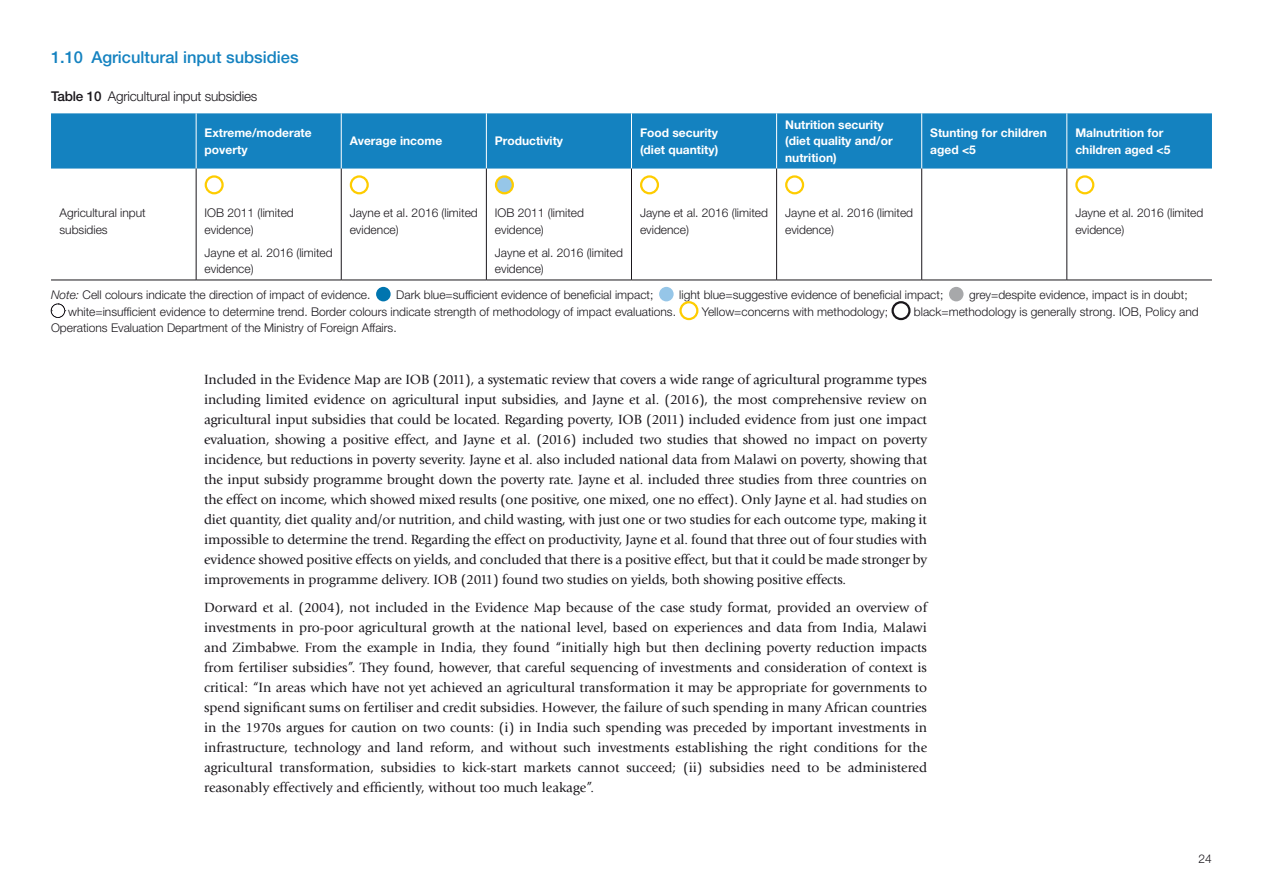
<style>
.page{position:relative;width:1263px;height:893px;background:#fff}
.page>*{position:absolute;margin:0;border:0;box-sizing:border-box;transform-origin:0 0}
.t1{font:500 16.5px "Helvetica Neue LT Std";color:#1482c0}
.t2{font:13.95px/20px "Giovanni Std";letter-spacing:-.01em;color:#1a171c;text-align:justify}
.t3{font:300 13.5px "Helvetica Neue LT Std";letter-spacing:-.015em;color:#1a171c}
.t4{font:300 12px/16.5px "Helvetica Neue LT Std";color:#1a171c}
.t5{font:700 12px/16.5px "Helvetica Neue LT Std";color:#fff}
.s1{font-weight:500}
.s2{font-style:italic}
</style>
<div class="page">
<div style="left:51px;top:113px;width:1161px;height:56px;background:#1482c0"></div>
<hr style="left:196px;top:113px;width:1px;height:56px;background:#fff">
<hr style="left:341px;top:113px;width:1px;height:56px;background:#fff">
<hr style="left:486px;top:113px;width:1px;height:56px;background:#fff">
<hr style="left:631px;top:113px;width:1px;height:56px;background:#fff">
<hr style="left:776px;top:113px;width:1px;height:56px;background:#fff">
<hr style="left:921px;top:113px;width:1px;height:56px;background:#fff">
<hr style="left:1066px;top:113px;width:1px;height:56px;background:#fff">
<hr style="left:196px;top:169px;width:1px;height:111px;background:#1a171c">
<hr style="left:341px;top:169px;width:1px;height:111px;background:#1a171c">
<hr style="left:486px;top:169px;width:1px;height:111px;background:#1a171c">
<hr style="left:631px;top:169px;width:1px;height:111px;background:#1a171c">
<hr style="left:776px;top:169px;width:1px;height:111px;background:#1a171c">
<hr style="left:921px;top:169px;width:1px;height:111px;background:#1a171c">
<hr style="left:1066px;top:169px;width:1px;height:111px;background:#1a171c">
<hr style="left:51px;top:280px;width:145px;height:1px;background:#1a171c">
<hr style="left:196px;top:280px;width:145px;height:1px;background:#1a171c">
<hr style="left:341px;top:280px;width:145px;height:1px;background:#1a171c">
<hr style="left:486px;top:280px;width:145px;height:1px;background:#1a171c">
<hr style="left:631px;top:280px;width:146px;height:1px;background:#1a171c">
<hr style="left:777px;top:280px;width:145px;height:1px;background:#1a171c">
<hr style="left:922px;top:280px;width:145px;height:1px;background:#1a171c">
<hr style="left:1067px;top:280px;width:145px;height:1px;background:#1a171c">
<div style="left:60px;top:175px;width:19px;height:19px;border:2px solid #fff;border-radius:50%"></div>
<svg style="left:206px;top:176px;width:17px;height:17px"></svg>
<div style="left:205px;top:175px;width:19px;height:19px;border:2px solid #fecc00;border-radius:50%"></div>
<svg style="left:351px;top:176px;width:17px;height:17px"></svg>
<div style="left:350px;top:175px;width:19px;height:19px;border:2px solid #fecc00;border-radius:50%"></div>
<svg style="left:496px;top:176px;width:17px;height:17px"></svg>
<div style="left:495px;top:175px;width:19px;height:19px;border:2px solid #fecc00;border-radius:50%"></div>
<svg style="left:641px;top:176px;width:17px;height:17px"></svg>
<div style="left:640px;top:175px;width:19px;height:19px;border:2px solid #fecc00;border-radius:50%"></div>
<svg style="left:786px;top:176px;width:17px;height:17px"></svg>
<div style="left:785px;top:175px;width:19px;height:19px;border:2px solid #fecc00;border-radius:50%"></div>
<svg style="left:1076px;top:176px;width:17px;height:17px"></svg>
<div style="left:1075px;top:175px;width:19px;height:19px;border:2px solid #fecc00;border-radius:50%"></div>
<svg style="left:375px;top:286px;width:17px;height:17px"></svg>
<div style="left:374px;top:285px;width:19px;height:19px;border:2px solid #fff;border-radius:50%"></div>
<div style="left:658px;top:286px;width:17px;height:17px;background:#96c6e8;border-radius:50%"></div>
<div style="left:657px;top:285px;width:19px;height:19px;border:2px solid #fff;border-radius:50%"></div>
<div style="left:948px;top:286px;width:17px;height:17px;background:#a7a8aa;border-radius:50%"></div>
<div style="left:947px;top:285px;width:19px;height:19px;border:2px solid #fff;border-radius:50%"></div>
<svg style="left:51px;top:304px;width:15px;height:14px"></svg>
<div style="left:679px;top:301px;width:19px;height:19px;border:2px solid #fecc00;border-radius:50%"></div>
<div style="left:891px;top:301px;width:19px;height:19px;border:2px solid #1a171c;border-radius:50%"></div>
<p class="t1" style="left:51px;top:47px;width:249px">1.10 Agricultural input subsidies</p>
<p class="t3" style="left:51px;top:88px;width:208px"><span class="s1">Table 10</span> Agricultural input subsidies</p>
<p class="t5" style="left:205px;top:124px;width:109px">Extreme/moderate poverty</p>
<p class="t5" style="left:350px;top:132px;width:94px">Average income</p>
<p class="t5" style="left:495px;top:132px;width:70px">Productivity</p>
<p class="t5" style="left:640px;top:124px;width:80px">Food security (diet quantity)</p>
<p class="t5" style="left:785px;top:116px;width:109px">Nutrition security (diet quality and/or nutrition)</p>
<p class="t5" style="left:930px;top:124px;width:118px">Stunting for children aged &lt;5</p>
<p class="t5" style="left:1075px;top:124px;width:96px">Malnutrition for children aged &lt;5</p>
<p class="t4" style="left:60px;top:205px;width:88px">Agricultural input subsidies</p>
<p class="t4" style="left:205px;top:205px;width:91px">IOB 2011 (limited evidence)</p>
<p class="t4" style="left:205px;top:244px;width:130px">Jayne et al. 2016 (limited evidence)</p>
<p class="t4" style="left:350px;top:205px;width:130px">Jayne et al. 2016 (limited evidence)</p>
<p class="t4" style="left:495px;top:205px;width:91px">IOB 2011 (limited evidence)</p>
<p class="t4" style="left:495px;top:244px;width:130px">Jayne et al. 2016 (limited evidence)</p>
<p class="t4" style="left:640px;top:205px;width:130px">Jayne et al. 2016 (limited evidence)</p>
<p class="t4" style="left:785px;top:205px;width:130px">Jayne et al. 2016 (limited evidence)</p>
<p class="t4" style="left:1075px;top:205px;width:130px">Jayne et al. 2016 (limited evidence)</p>
<p class="t4" style="left:51px;top:286px;width:321px"><span class="s2">Note:</span> Cell colours indicate the direction of impact of evidence.</p>
<p class="t4" style="left:396px;top:286px;width:259px">Dark blue=sufficient evidence of beneficial impact;</p>
<p class="t4" style="left:679px;top:286px;width:266px">light blue=suggestive evidence of beneficial impact;</p>
<p class="t4" style="left:969px;top:286px;width:220px">grey=despite evidence, impact is in doubt;</p>
<p class="t4" style="left:68px;top:303px;width:609px">white=insufficient evidence to determine trend. Border colours indicate strength of methodology of impact evaluations.</p>
<p class="t4" style="left:702px;top:303px;width:188px">Yellow=concerns with methodology;</p>
<p class="t4" style="left:914px;top:303px;width:286px">black=methodology is generally strong. IOB, Policy and</p>
<p class="t4" style="left:51px;top:319px;width:347px">Operations Evaluation Department of the Ministry of Foreign Affairs.</p>
<p class="t2" style="left:204px;top:370px;width:724px">Included in the Evidence Map are IOB (2011), a systematic review that covers a wide range of agricultural programme types including limited evidence on agricultural input subsidies, and Jayne et al. (2016), the most comprehensive review on agricultural input subsidies that could be located. Regarding poverty, IOB (2011) included evidence from just one impact evaluation, showing a positive effect, and Jayne et al. (2016) included two studies that showed no impact on poverty incidence, but reductions in poverty severity. Jayne et al. also included national data from Malawi on poverty, showing that the input subsidy programme brought down the poverty rate. Jayne et al. included three studies from three countries on the effect on income, which showed mixed results (one positive, one mixed, one no effect). Only Jayne et al. had studies on diet quantity, diet quality and/or nutrition, and child wasting, with just one or two studies for each outcome type, making it impossible to determine the trend. Regarding the effect on productivity, Jayne et al. found that three out of four studies with evidence showed positive effects on yields, and concluded that there is a positive effect, but that it could be made stronger by improvements in programme delivery. IOB (2011) found two studies on yields, both showing positive effects.</p>
<p class="t2" style="left:204px;top:598px;width:724px">Dorward et al. (2004), not included in the Evidence Map because of the case study format, provided an overview of investments in pro-poor agricultural growth at the national level, based on experiences and data from India, Malawi and Zimbabwe. From the example in India, they found “initially high but then declining poverty reduction impacts from fertiliser subsidies”. They found, however, that careful sequencing of investments and consideration of context is critical: “In areas which have not yet achieved an agricultural transformation it may be appropriate for governments to spend significant sums on fertiliser and credit subsidies. However, the failure of such spending in many African countries in the 1970s argues for caution on two counts: (i) in India such spending was preceded by important investments in infrastructure, technology and land reform, and without such investments establishing the right conditions for the agricultural transformation, subsidies to kick-start markets cannot succeed; (ii) subsidies need to be administered reasonably effectively and efficiently, without too much leakage”.</p>
<p class="t4" style="left:1198px;top:850px;width:15px">24</p>
</div>
